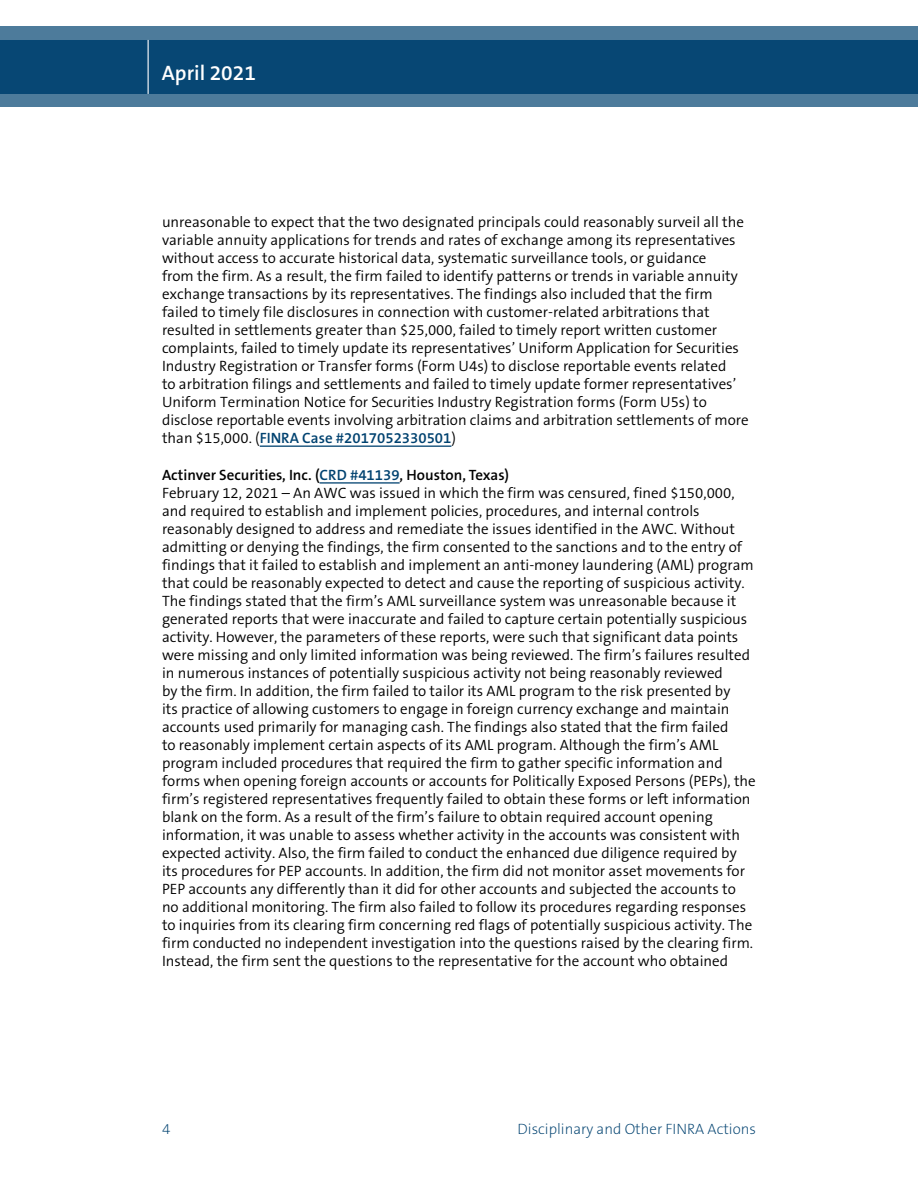
<style>
.page{position:relative;width:918px;height:1188px;background:#fff}
.page>*{position:absolute;margin:0;border:0;box-sizing:border-box;transform-origin:0 0}
.t1{font:600 21px "The Sans B6";color:#fff}
.t2{font:300 15px/18px "The Sans B4";color:#000}
.t3{font:600 15px "The Sans B6";color:#000}
.t4{font:600 15px "The Sans B6";color:#004270}
.t5{font:200 15px "The Sans B2";color:#004270}
.s1{font-family:"The Sans B4";font-weight:300;color:#000}
.s2{color:#004270}
</style>
<div class="page">
<svg style="left:0;top:26px;width:918px;height:81px;fill:#074774"></svg>
<hr style="left:148px;top:40px;width:1px;height:54px;background:#fff">
<hr style="left:260px;top:446px;width:191px;height:1px;background:#004270">
<hr style="left:320px;top:482px;width:80px;height:2px;background:#004270">
<h1 class="t1" style="left:162px;top:62px;width:96px">April 2021</h1>
<p class="t2" style="left:162px;top:213px;width:588px">unreasonable to expect that the two designated principals could reasonably surveil all the variable annuity applications for trends and rates of exchange among its representatives without access to accurate historical data, systematic surveillance tools, or guidance<br>from the firm. As a result, the firm failed to identify patterns or trends in variable annuity exchange transactions by its representatives. The findings also included that the firm failed to timely file disclosures in connection with customer-related arbitrations that resulted in settlements greater than $25,000, failed to timely report written customer complaints, failed to timely update its representatives’ Uniform Application for Securities Industry Registration or Transfer forms (Form U4s) to disclose reportable events related<br>to arbitration filings and settlements and failed to timely update former representatives’ Uniform Termination Notice for Securities Industry Registration forms (Form U5s) to disclose reportable events involving arbitration claims and arbitration settlements of more</p>
<p class="t4" style="left:162px;top:430px;width:296px"><span class="s1">than $15,000. (</span>FINRA Case #2017052330501<span class="s1">)</span></p>
<p class="t3" style="left:162px;top:467px;width:349px">Actinver Securities, Inc. (<span class="s2">CRD #41139</span>, Houston, Texas)</p>
<p class="t2" style="left:162px;top:484px;width:595px">February 12, 2021 – An AWC was issued in which the firm was censured, fined $150,000, and required to establish and implement policies, procedures, and internal controls reasonably designed to address and remediate the issues identified in the AWC. Without admitting or denying the findings, the firm consented to the sanctions and to the entry of findings that it failed to establish and implement an anti-money laundering (AML) program that could be reasonably expected to detect and cause the reporting of suspicious activity.<br>The findings stated that the firm’s AML surveillance system was unreasonable because it generated reports that were inaccurate and failed to capture certain potentially suspicious activity. However, the parameters of these reports, were such that significant data points were missing and only limited information was being reviewed. The firm’s failures resulted in numerous instances of potentially suspicious activity not being reasonably reviewed<br>by the firm. In addition, the firm failed to tailor its AML program to the risk presented by<br>its practice of allowing customers to engage in foreign currency exchange and maintain accounts used primarily for managing cash. The findings also stated that the firm failed<br>to reasonably implement certain aspects of its AML program. Although the firm’s AML program included procedures that required the firm to gather specific information and forms when opening foreign accounts or accounts for Politically Exposed Persons (PEPs), the firm’s registered representatives frequently failed to obtain these forms or left information blank on the form. As a result of the firm’s failure to obtain required account opening information, it was unable to assess whether activity in the accounts was consistent with expected activity. Also, the firm failed to conduct the enhanced due diligence required by its procedures for PEP accounts. In addition, the firm did not monitor asset movements for PEP accounts any differently than it did for other accounts and subjected the accounts to no additional monitoring. The firm also failed to follow its procedures regarding responses to inquiries from its clearing firm concerning red flags of potentially suspicious activity. The firm conducted no independent investigation into the questions raised by the clearing firm.<br>Instead, the firm sent the questions to the representative for the account who obtained</p>
<p class="t5" style="left:162px;top:1121px;width:10px">4</p>
<p class="t5" style="left:518px;top:1121px;width:240px">Disciplinary and Other FINRA Actions</p>
</div>
